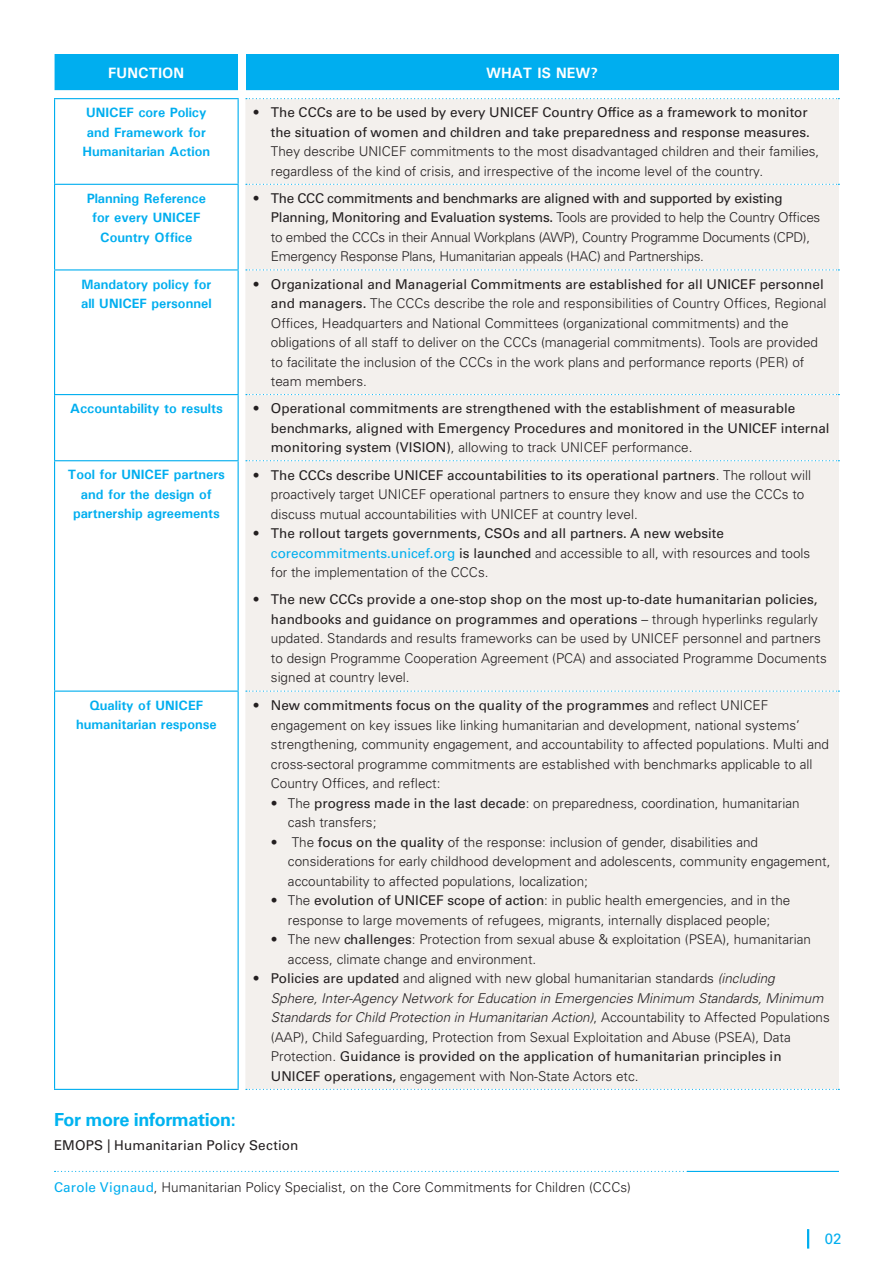
<style>
.page{position:relative;width:893px;height:1263px;background:#fff}
.page>*{position:absolute;margin:0;border:0;box-sizing:border-box;transform-origin:0 0}
.t1{font:700 18px "Univers CE";letter-spacing:-.02em;color:#00b3f0}
.t2{font:700 15px "Univers";color:#fff}
.t3{font:15px "Univers";color:#00aeef}
.t4{font:300 13.5px/19.5px "Univers";color:#231f20}
.t5{font:13.5px/19.5px "Univers";color:#231f20}
.t6{font:300 13.5px/19.5px "Univers";letter-spacing:-.02em;color:#231f20}
.t7{font:700 13.5px/19.5px "Univers";color:#00aeef;text-align:center}
.t8{font:300 13.5px "Univers CE";letter-spacing:.005em;color:#231f20}
.t9{font:500 13.5px "Univers CE";letter-spacing:.01em;color:#231f20}
.s1{font-weight:400}
.s2{font-weight:300}
.s3{font-family:"Univers CE";font-weight:500;color:#00aeef}
.s4{font-style:italic}
.s5{font-weight:500;color:#00aeef}
</style>
<div class="page">
<div style="left:55px;top:54px;width:784px;height:36px;background:#00aeef"></div>
<div style="left:238px;top:54px;width:7px;height:36px;background:#fff"></div>
<div style="left:245px;top:99px;width:594px;height:990px;background:#f3f0ed"></div>
<svg style="left:246px;top:98px;width:593px;height:1px"></svg>
<svg style="left:246px;top:184px;width:593px;height:1px"></svg>
<svg style="left:246px;top:269px;width:593px;height:1px"></svg>
<svg style="left:246px;top:394px;width:593px;height:1px"></svg>
<svg style="left:246px;top:690px;width:593px;height:2px"></svg>
<svg style="left:246px;top:1089px;width:593px;height:1px"></svg>
<hr style="left:54px;top:98px;width:185px;height:1px;background:#00aeef">
<hr style="left:54px;top:99px;width:1px;height:85px;background:#00aeef">
<hr style="left:238px;top:99px;width:1px;height:85px;background:#00aeef">
<hr style="left:54px;top:184px;width:185px;height:1px;background:#00aeef">
<hr style="left:54px;top:185px;width:1px;height:84px;background:#00aeef">
<hr style="left:238px;top:185px;width:1px;height:84px;background:#00aeef">
<hr style="left:54px;top:269px;width:185px;height:1px;background:#00aeef">
<hr style="left:54px;top:270px;width:1px;height:124px;background:#00aeef">
<hr style="left:238px;top:270px;width:1px;height:124px;background:#00aeef">
<hr style="left:54px;top:394px;width:185px;height:1px;background:#00aeef">
<hr style="left:54px;top:395px;width:1px;height:65px;background:#00aeef">
<hr style="left:238px;top:395px;width:1px;height:65px;background:#00aeef">
<hr style="left:54px;top:460px;width:185px;height:1px;background:#00aeef">
<hr style="left:54px;top:461px;width:1px;height:125px;background:#00aeef">
<hr style="left:238px;top:461px;width:1px;height:125px;background:#00aeef">
<hr style="left:54px;top:586px;width:1px;height:104px;background:#00aeef">
<hr style="left:238px;top:586px;width:1px;height:104px;background:#00aeef">
<hr style="left:54px;top:690px;width:185px;height:2px;background:#00aeef">
<hr style="left:54px;top:692px;width:1px;height:397px;background:#00aeef">
<hr style="left:238px;top:692px;width:1px;height:397px;background:#00aeef">
<hr style="left:54px;top:1089px;width:185px;height:1px;background:#00aeef">
<svg style="left:246px;top:460px;width:593px;height:1px"></svg>
<svg style="left:807px;top:1229px;width:2px;height:19px"></svg>
<hr style="left:688px;top:1171px;width:151px;height:1px;background:#00aeef">
<svg style="left:55px;top:1171px;width:633px;height:1px"></svg>
<p class="t2" style="left:108px;top:63px;width:78px">FUNCTION</p>
<p class="t2" style="left:486px;top:63px;width:114px">WHAT IS NEW?</p>
<p class="t7" style="left:82px;top:103px;width:129px">UNICEF core Policy and Framework for<br>Humanitarian Action</p>
<p class="t5" style="left:254px;top:103px;width:557px;text-align:right">• The CCCs are to be used by every UNICEF Country Office as a framework to monitor the situation of women and children and take preparedness and response measures.</p>
<p class="t4" style="left:271px;top:142px;width:550px">They describe UNICEF commitments to the most disadvantaged children and their families, regardless of the kind of crisis, and irrespective of the income level of the country.</p>
<p class="t7" style="left:87px;top:188px;width:121px">Planning Reference for every UNICEF<br>Country Office</p>
<p class="t6" style="left:271px;top:188px;width:551px;text-indent:-17px"><span class="s1">• The CCC commitments and benchmarks are aligned with and supported by existing Planning, Monitoring and Evaluation systems.</span> Tools are provided to help the Country Offices to embed the CCCs in their Annual Workplans (AWP), Country Programme Documents (CPD), Emergency Response Plans, Humanitarian appeals (HAC) and Partnerships.</p>
<p class="t7" style="left:81px;top:274px;width:132px;text-align:left">Mandatory policy for all UNICEF personnel</p>
<p class="t4" style="left:271px;top:274px;width:557px;text-indent:-17px"><span class="s1">• Organizational and Managerial Commitments are established for all UNICEF personnel and managers.</span> The CCCs describe the role and responsibilities of Country Offices, Regional Offices, Headquarters and National Committees (organizational commitments) and the obligations of all staff to deliver on the CCCs (managerial commitments). Tools are provided to facilitate the inclusion of the CCCs in the work plans and performance reports (PER) of team members.</p>
<p class="t7" style="left:70px;top:398px;width:154px">Accountability to results</p>
<p class="t5" style="left:271px;top:399px;width:560px;text-indent:-17px">• Operational commitments are strengthened with the establishment of measurable benchmarks, aligned with Emergency Procedures and monitored in the UNICEF internal monitoring system (VISION)<span class="s2">, allowing to track UNICEF performance.</span></p>
<p class="t7" style="left:68px;top:465px;width:158px">Tool for UNICEF partners and for the design of partnership agreements</p>
<p class="t4" style="left:271px;top:465px;width:542px;text-indent:-17px"><span class="s1">• The CCCs describe UNICEF accountabilities to its operational partners</span>. The rollout will proactively target UNICEF operational partners to ensure they know and use the CCCs to discuss mutual accountabilities with UNICEF at country level.</p>
<p class="t5" style="left:271px;top:524px;width:541px;text-indent:-17px">• The rollout targets governments, CSOs and all partners. A new website <span class="s3">corecommitments.unicef.org</span> is launched <span class="s2">and accessible to all, with resources and tools for the implementation of the CCCs.</span></p>
<p class="t4" style="left:271px;top:590px;width:557px;text-indent:-17px"><span class="s1">• The new CCCs provide a one-stop shop on the most up-to-date humanitarian policies, handbooks and guidance on programmes and operations</span> – through hyperlinks regularly updated. Standards and results frameworks can be used by UNICEF personnel and partners to design Programme Cooperation Agreement (PCA) and associated Programme Documents signed at country level.</p>
<p class="t7" style="left:76px;top:695px;width:142px">Quality of UNICEF humanitarian response</p>
<p class="t4" style="left:271px;top:696px;width:560px;text-indent:-17px"><span class="s1">• New commitments focus on the quality of the programmes</span> and reflect UNICEF engagement on key issues like linking humanitarian and development, national systems’ strengthening, community engagement, and accountability to affected populations. Multi and cross‑sectoral programme commitments are established with benchmarks applicable to all Country Offices, and reflect:</p>
<p class="t4" style="left:288px;top:793px;width:513px;text-indent:-17px">• The <span class="s1">progress made in the last decade</span>: on preparedness, coordination, humanitarian cash transfers;</p>
<p class="t4" style="left:288px;top:832px;width:544px;text-indent:-17px">• The <span class="s1">focus on the quality</span> of the response: inclusion of gender, disabilities and considerations for early childhood development and adolescents, community engagement, accountability to affected populations, localization;</p>
<p class="t4" style="left:271px;top:890px;width:521px;text-align:center">• The <span class="s1">evolution of UNICEF scope of action</span>: in public health emergencies, and in the response to large movements of refugees, migrants, internally displaced people;</p>
<p class="t4" style="left:288px;top:929px;width:524px;text-indent:-17px">• The new <span class="s1">challenges</span>: Protection from sexual abuse &amp; exploitation (PSEA), humanitarian access, climate change and environment.</p>
<p class="t4" style="left:271px;top:968px;width:560px;text-indent:-17px"><span class="s1">• Policies are updated</span> and aligned with new global humanitarian standards <span class="s4">(including<br>Sphere, Inter-Agency Network for Education in Emergencies Minimum Standards, Minimum Standards for Child Protection in Humanitarian Action)</span>, Accountability to Affected Populations (AAP), Child Safeguarding, Protection from Sexual Exploitation and Abuse (PSEA), Data Protection. <span class="s1">Guidance is provided on the application of humanitarian principles in UNICEF operations,</span> engagement with Non-State Actors etc.</p>
<h1 class="t1" style="left:54px;top:1109px;width:183px">For more information:</h1>
<p class="t9" style="left:54px;top:1138px;width:246px">EMOPS | Humanitarian Policy Section</p>
<p class="t8" style="left:54px;top:1180px;width:579px"><span class="s5">Carole Vignaud</span>, Humanitarian Policy Specialist, on the Core Commitments for Children (CCCs)</p>
<p class="t3" style="left:825px;top:1230px;width:18px">02</p>
</div>
